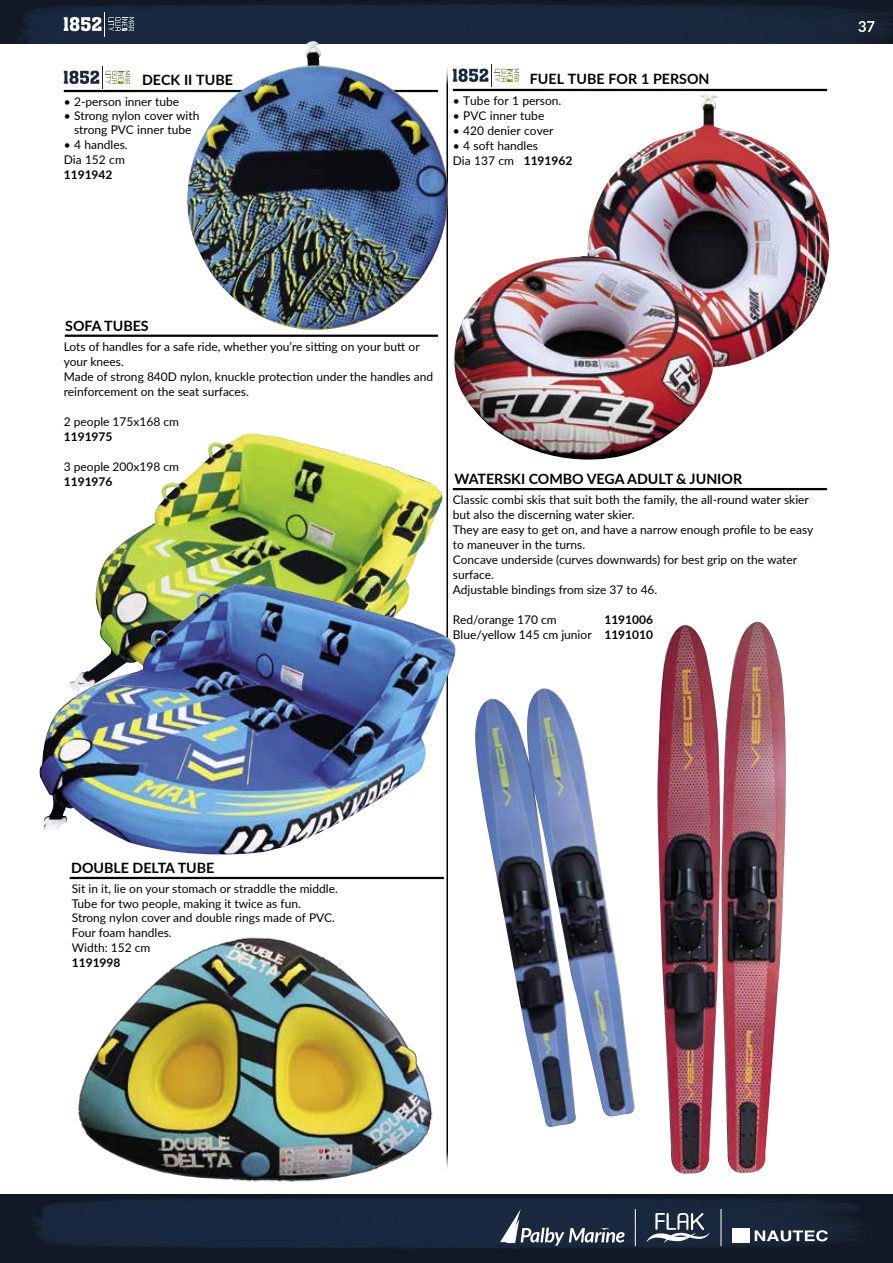
<style>
.page{position:relative;width:893px;height:1263px;background:#fff}
.page>*{position:absolute;margin:0;border:0;box-sizing:border-box;transform-origin:0 0}
.t1{font:700 15px "Lato";color:#fff}
.t2{font:700 14.7px "Helvetica";color:#fff;scale:1.22 1}
.t3{font:700 14.25px "Lato";color:#000}
.t4{font:12px/15px "Lato";color:#000}
.t5{font:700 12px "Lato";color:#000}
.s1{font-weight:700}
</style>
<div class="page">
<img style="left:0;top:0;width:893px;height:43px">
<img style="left:0;top:1194px;width:893px;height:69px">
<svg style="left:646px;top:1213px;width:64px;height:30px"></svg>
<svg style="left:500px;top:1209px;width:125px;height:37px"></svg>
<hr style="left:635px;top:1209px;width:1px;height:37px;background:#fff">
<hr style="left:721px;top:1209px;width:1px;height:37px;background:#fff">
<div style="left:732px;top:1228px;width:15px;height:15px;background:#fff"></div>
<svg style="left:748px;top:1228px;width:2px;height:15px"></svg>
<svg style="left:64px;top:12px;width:70px;height:24px"></svg>
<hr style="left:446px;top:64px;width:2px;height:1109px;background:#000">
<hr style="left:65px;top:335px;width:373px;height:2px;background:#000">
<img style="left:97px;top:433px;width:345px;height:151px">
<hr style="left:70px;top:877px;width:374px;height:2px;background:#000">
<img style="left:78px;top:937px;width:355px;height:245px">
<svg style="left:64px;top:66px;width:66px;height:23px"></svg>
<hr style="left:64px;top:90px;width:374px;height:2px;background:#000">
<img style="left:186px;top:41px;width:263px;height:289px">
<div style="left:133px;top:65px;width:108px;height:29px;background:#fff"></div>
<hr style="left:453px;top:488px;width:374px;height:2px;background:#000">
<img style="left:657px;top:621px;width:129px;height:553px">
<img style="left:475px;top:688px;width:160px;height:439px">
<hr style="left:453px;top:89px;width:374px;height:2px;background:#000">
<svg style="left:453px;top:64px;width:66px;height:23px"></svg>
<img style="left:587px;top:94px;width:242px;height:274px">
<img style="left:454px;top:246px;width:261px;height:214px">
<div style="left:521px;top:63px;width:197px;height:30px;background:#fff"></div>
<img style="left:40px;top:584px;width:415px;height:272px">
<p class="t3" style="left:142px;top:69px;width:92px">DECK II TUBE</p>
<p class="t4" style="left:64px;top:93px;width:117px">• 2-person inner tube</p>
<p class="t4" style="left:64px;top:108px;width:137px;line-height:14.4px;text-align:center">• Strong nylon cover with strong PVC inner tube</p>
<p class="t4" style="left:64px;top:136px;width:65px">• 4 handles.<br>Dia 152 cm</p>
<p class="t5" style="left:64px;top:165px;width:50px">1191942</p>
<p class="t3" style="left:530px;top:68px;width:181px">FUEL TUBE FOR 1 PERSON</p>
<p class="t4" style="left:453px;top:92px;width:110px">• Tube for 1 person.</p>
<p class="t4" style="left:453px;top:107px;width:93px">• PVC inner tube</p>
<p class="t4" style="left:453px;top:122px;width:102px">• 420 denier cover</p>
<p class="t4" style="left:453px;top:137px;width:121px">• 4 soft handles<br>Dia 137 cm <span class="s1">1191962</span></p>
<p class="t1" style="left:858px;top:15px;width:19px">37</p>
<p class="t3" style="left:65px;top:315px;width:85px">SOFA TUBES</p>
<p class="t4" style="left:64px;top:339px;width:371px">Lots of handles for a safe ride, whether you’re sitting on your butt or your knees.<br>Made of strong 840D nylon, knuckle protection under the handles and reinforcement on the seat surfaces.</p>
<p class="t4" style="left:64px;top:414px;width:117px">2 people 175x168 cm</p>
<p class="t5" style="left:64px;top:428px;width:50px">1191975</p>
<p class="t4" style="left:64px;top:459px;width:117px">3 people 200x198 cm</p>
<p class="t5" style="left:64px;top:473px;width:50px">1191976</p>
<p class="t3" style="left:454px;top:468px;width:289px">WATERSKI COMBO VEGA ADULT &amp; JUNIOR</p>
<p class="t4" style="left:453px;top:492px;width:362px">Classic combi skis that suit both the family, the all-round water skier but also the discerning water skier.<br>They are easy to get on, and have a narrow enough profile to be easy to maneuver in the turns.<br>Concave underside (curves downwards) for best grip on the water surface.<br>Adjustable bindings from size 37 to 46.</p>
<p class="t4" style="left:453px;top:612px;width:105px">Red/orange 170 cm</p>
<p class="t4" style="left:453px;top:612px;width:202px;text-align:right"><span class="s1">1191006<br></span>Blue/yellow 145 cm junior <span class="s1">1191010</span></p>
<p class="t3" style="left:71px;top:857px;width:145px">DOUBLE DELTA TUBE</p>
<p class="t4" style="left:72px;top:881px;width:268px;line-height:14.5px">Sit in it, lie on your stomach or straddle the middle.<br>Tube for two people, making it twice as fun.<br>Strong nylon cover and double rings made of PVC.<br>Four foam handles.<br>Width: 152 cm</p>
<p class="t5" style="left:72px;top:953px;width:50px">1191998</p>
<p class="t2" style="left:753px;top:1227px;width:63px">NAUTEC</p>
</div>
